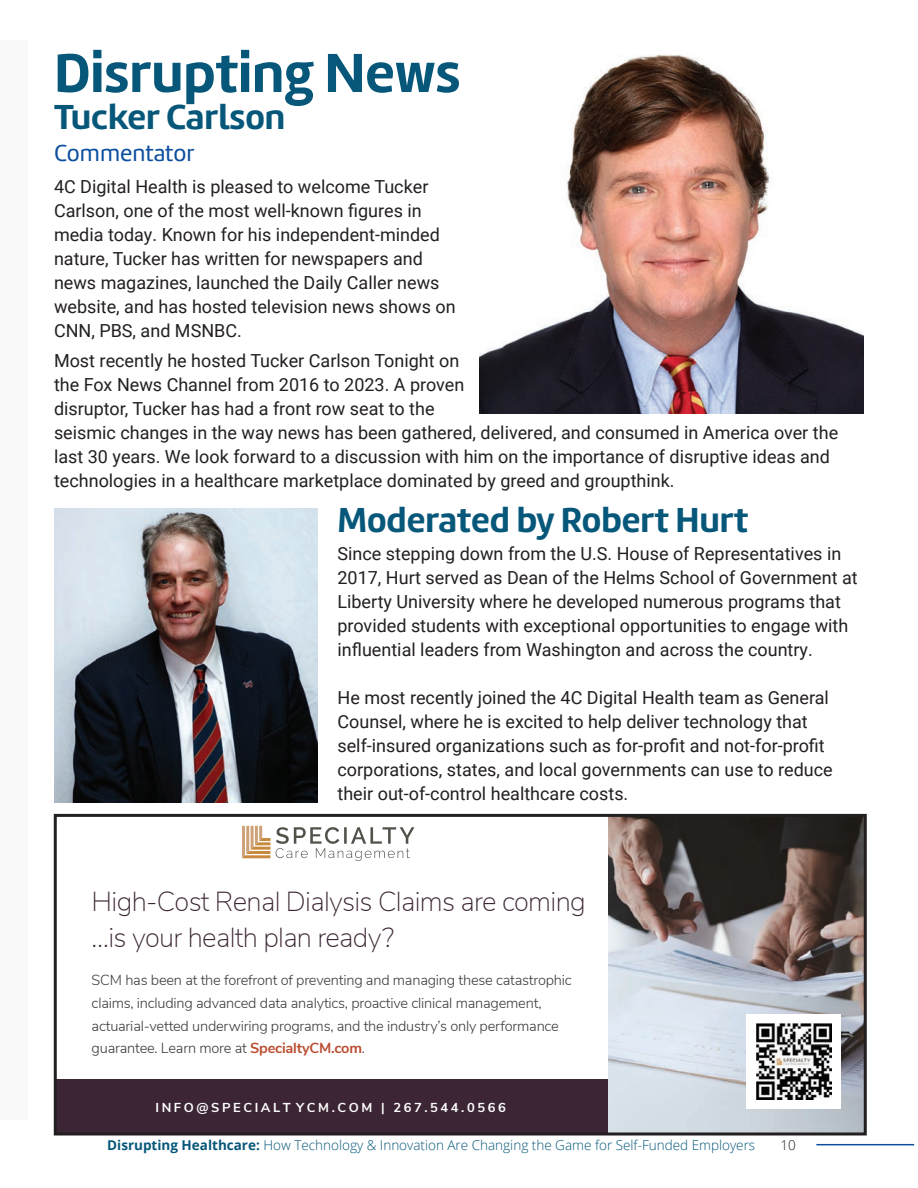
<style>
.page{position:relative;width:918px;height:1188px;background:#fff}
.page>*{position:absolute;margin:0;border:0;box-sizing:border-box;transform-origin:0 0}
.t1{font:700 57px "Marine";color:#065779}
.t2{font:700 36px "Marine";color:#065779}
.t3{font:200 27.45px/35.5px "Nunito Sans";letter-spacing:-.025em;color:#3c2635}
.t4{font:24px "Marine";color:#0c4f9e}
.t5{font:18px/24px "Roboto";color:#231f20}
.t6{font:300 14.55px/22.6px "Nunito Sans";letter-spacing:-.015em;color:#3c3c3c}
.t7{font:300 13.5px "Open Sans";color:#065779}
.t8{font:300 13.5px "Open Sans";color:#231f20}
.t9{font:700 12.9px "Nunito Sans";letter-spacing:.2em;color:#fff}
.s1{font-weight:700;color:#ba4e32}
.s2{font-weight:700}
</style>
<div class="page">
<div style="left:0;top:40px;width:28px;height:1080px;background:#f9f9f9"></div>
<hr style="left:816px;top:1144px;width:98px;height:1px;background:#0c4f9e">
<img style="left:479px;top:54px;width:384px;height:360px">
<img style="left:54px;top:508px;width:263px;height:295px">
<div style="left:55px;top:1080px;width:553px;height:54px;background:#3c2635"></div>
<svg style="left:242px;top:826px;width:28px;height:32px"></svg>
<svg style="left:276px;top:827px;width:138px;height:34px"></svg>
<img style="left:608px;top:818px;width:255px;height:314px">
<div style="left:747px;top:1014px;width:94px;height:95px;background:#fff"></div>
<img style="left:756px;top:1024px;width:76px;height:76px">
<div style="left:54px;top:814px;width:813px;height:322px;border:3px solid #231f20"></div>
<h1 class="t1" style="left:54px;top:36px;width:408px">Disrupting News</h1>
<h2 class="t2" style="left:54px;top:94px;width:233px">Tucker Carlson</h2>
<h3 class="t4" style="left:54px;top:138px;width:142px">Commentator</h3>
<p class="t5" style="left:54px;top:174px;width:403px">4C Digital Health is pleased to welcome Tucker Carlson, one of the most well-known figures in media today. Known for his independent-minded nature, Tucker has written for newspapers and news magazines, launched the Daily Caller news website, and has hosted television news shows on CNN, PBS, and MSNBC.</p>
<p class="t5" style="left:54px;top:348px;width:786px">Most recently he hosted Tucker Carlson Tonight on<br>the Fox News Channel from 2016 to 2023. A proven<br>disruptor, Tucker has had a front row seat to the<br>seismic changes in the way news has been gathered, delivered, and consumed in America over the last 30 years. We look forward to a discussion with him on the importance of disruptive ideas and technologies in a healthcare marketplace dominated by greed and groupthink.</p>
<h2 class="t2" style="left:338px;top:497px;width:412px">Moderated by Robert Hurt</h2>
<p class="t5" style="left:337px;top:541px;width:522px">Since stepping down from the U.S. House of Representatives in 2017, Hurt served as Dean of the Helms School of Government at Liberty University where he developed numerous programs that provided students with exceptional opportunities to engage with influential leaders from Washington and across the country.</p>
<p class="t5" style="left:338px;top:685px;width:497px">He most recently joined the 4C Digital Health team as General Counsel, where he is excited to help deliver technology that self-insured organizations such as for-profit and not-for-profit corporations, states, and local governments can use to reduce their out-of-control healthcare costs.</p>
<h3 class="t3" style="left:92px;top:883px;width:496px">High-Cost Renal Dialysis Claims are coming …is your health plan ready?</h3>
<p class="t6" style="left:92px;top:968px;width:482px">SCM has been at the forefront of preventing and managing these catastrophic claims, including advanced data analytics, proactive clinical management, actuarial-vetted underwiring programs, and the industry’s only performance guarantee. Learn more at <span class="s1">SpecialtyCM.com</span>.</p>
<p class="t9" style="left:155px;top:1098px;width:352px">INFO@SPECIALT YCM.COM | 267.544.0566</p>
<p class="t7" style="left:107px;top:1136px;width:649px"><span class="s2">Disrupting Healthcare:</span> How Technology &amp; Innovation Are Changing the Game for Self-Funded Employers</p>
<p class="t8" style="left:781px;top:1136px;width:17px">10</p>
</div>
